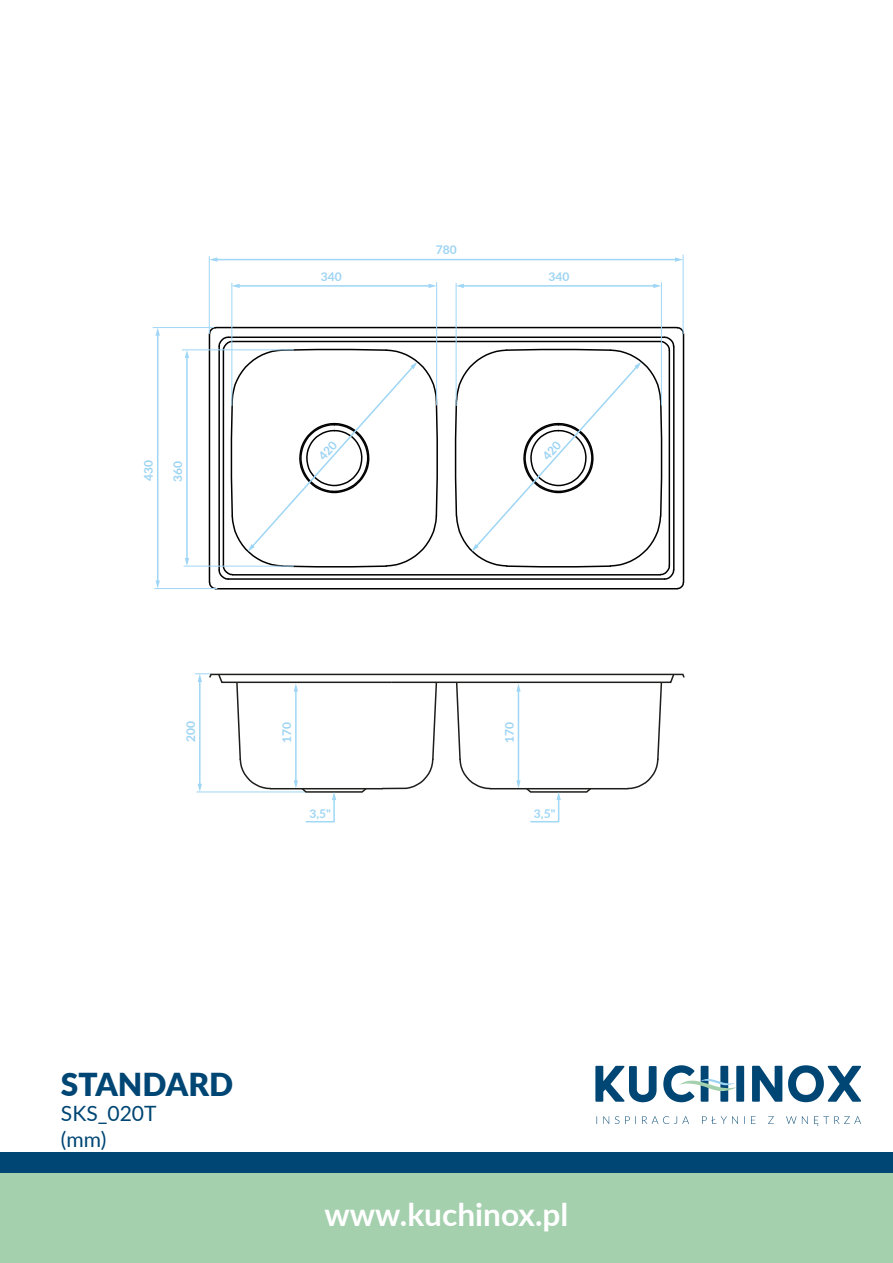
<style>
.page{position:relative;width:893px;height:1263px;background:#fff}
.page>*{position:absolute;margin:0;border:0;box-sizing:border-box;transform-origin:0 0}
.t1{font:700 31.65px "Lato";color:#fff}
.t2{font:900 31.65px "Lato";color:#004674}
.t3{font:21.15px/25.3px "Lato";color:#004674}
.t4{font:700 12px "Lato";color:#9cd3f3}
.t5{font:700 12px "Lato";color:#9dd5f4}
</style>
<div class="page">
<div style="left:0;top:1173px;width:892px;height:90px;background:#a4d0ae"></div>
<div style="left:0;top:1153px;width:892px;height:20px;background:#004674"></div>
<svg style="left:595px;top:1065px;width:266px;height:37px"></svg>
<svg style="left:596px;top:1116px;width:265px;height:10px"></svg>
<hr style="left:215px;top:327px;width:462px;height:1px;background:#000">
<hr style="left:215px;top:588px;width:462px;height:1px;background:#000">
<hr style="left:228px;top:337px;width:436px;height:1px;background:#000">
<hr style="left:228px;top:578px;width:436px;height:2px;background:#000">
<hr style="left:232px;top:341px;width:428px;height:1px;background:#000">
<hr style="left:232px;top:574px;width:428px;height:2px;background:#000">
<hr style="left:216px;top:259px;width:460px;height:1px;background:#9fd6f5">
<svg style="left:675px;top:257px;width:7px;height:5px"></svg>
<svg style="left:210px;top:257px;width:7px;height:5px"></svg>
<hr style="left:209px;top:257px;width:1px;height:77px;background:#9fd6f5">
<hr style="left:682px;top:255px;width:1px;height:79px;background:#9fd6f5">
<hr style="left:238px;top:285px;width:192px;height:2px;background:#9fd6f5">
<svg style="left:428px;top:284px;width:8px;height:4px"></svg>
<svg style="left:232px;top:284px;width:8px;height:4px"></svg>
<hr style="left:231px;top:283px;width:1px;height:123px;background:#9fd6f5">
<hr style="left:436px;top:283px;width:1px;height:122px;background:#9fd6f5">
<hr style="left:462px;top:285px;width:192px;height:2px;background:#9fd6f5">
<svg style="left:653px;top:284px;width:8px;height:4px"></svg>
<svg style="left:456px;top:284px;width:8px;height:4px"></svg>
<hr style="left:455px;top:283px;width:1px;height:123px;background:#9fd6f5">
<hr style="left:661px;top:283px;width:1px;height:122px;background:#9fd6f5">
<hr style="left:157px;top:334px;width:1px;height:248px;background:#9fd6f5">
<svg style="left:155px;top:328px;width:5px;height:8px"></svg>
<svg style="left:155px;top:580px;width:5px;height:8px"></svg>
<hr style="left:155px;top:588px;width:62px;height:1px;background:#9fd6f5">
<hr style="left:153px;top:327px;width:60px;height:1px;background:#9fd6f5">
<hr style="left:186px;top:357px;width:2px;height:203px;background:#9fd6f5">
<svg style="left:185px;top:350px;width:4px;height:8px"></svg>
<svg style="left:185px;top:558px;width:4px;height:8px"></svg>
<hr style="left:184px;top:566px;width:109px;height:1px;background:#9fd6f5">
<hr style="left:182px;top:349px;width:111px;height:1px;background:#9fd6f5">
<svg style="left:195px;top:673px;width:490px;height:150px"></svg>
<svg style="left:208px;top:326px;width:230px;height:264px"></svg>
<svg style="left:454px;top:326px;width:231px;height:264px"></svg>
<p class="t4" style="left:436px;top:241px;width:22px">780</p>
<p class="t4" style="left:140px;top:481px;width:22px;rotate:-90deg">430</p>
<p class="t4" style="left:169px;top:482px;width:22px;rotate:-90deg">360</p>
<p class="t4" style="left:321px;top:267px;width:22px">340</p>
<p class="t4" style="left:548px;top:267px;width:22px">340</p>
<p class="t4" style="left:182px;top:742px;width:22px;rotate:-90deg">200</p>
<p class="t4" style="left:278px;top:743px;width:22px;rotate:-90deg">170</p>
<p class="t4" style="left:500px;top:743px;width:22px;rotate:-90deg">170</p>
<p class="t5" style="left:309px;top:805px;width:23px">3,5"</p>
<p class="t5" style="left:534px;top:805px;width:23px">3,5"</p>
<h1 class="t2" style="left:61px;top:1061px;width:174px">STANDARD</h1>
<h2 class="t3" style="left:61px;top:1100px;width:97px">SKS_020T (mm)</h2>
<h1 class="t1" style="left:324px;top:1191px;width:245px">www.kuchinox.pl</h1>
</div>
